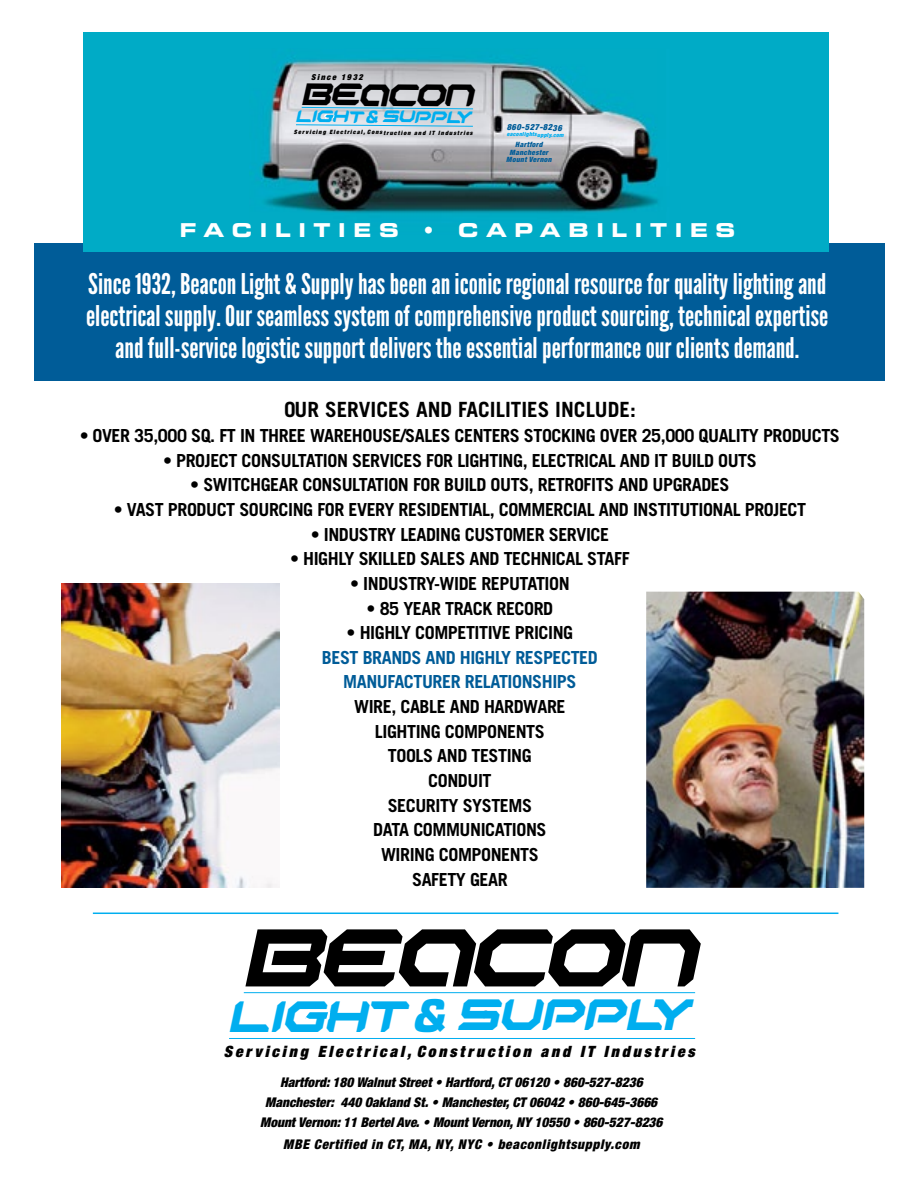
<style>
.page{position:relative;width:918px;height:1188px;background:#fff}
.page>*{position:absolute;margin:0;border:0;box-sizing:border-box;transform-origin:0 0}
.t1{font:italic 85.35px "Robotaur";color:#000}
.t2{font:italic 45.75px "Robotaur";color:#00aeef}
.t3{font:italic 700 43.8px "Eurostile LT Std";color:#00aeef}
.t4{font:italic 32.4px "Robotaur";color:#000}
.t5{font:28.5px/32.1px "League Gothic";color:#fff;text-align:center}
.t6{font:700 21px "Trade Gothic";color:#000}
.t7{font:19.2px "Eurostile LT Std Bold Ex 2";color:#fff}
.t8{font:700 18px/24.6px "Trade Gothic";letter-spacing:-.025em;color:#000;text-align:center}
.t9{font:700 18px/24.6px "Trade Gothic";letter-spacing:-.025em;color:#005c98;text-align:center}
.t10{font:italic 17.4px "Robotaur";color:#00aeef}
.t11{font:italic 700 16.65px "Eurostile LT Std";color:#00aeef}
.t12{font:italic 900 condensed 15.6px "Helvetica Neue LT Std";letter-spacing:.185em;color:#000}
.t13{font:italic 900 condensed 13.35px/19.6px "Helvetica Neue LT Std";color:#000;text-align:center}
.t14{font:italic 900 condensed 13.35px "Helvetica Neue LT Std";letter-spacing:.05em;color:#000}
.t15{font:italic 900 condensed 8.55px "Helvetica Neue LT Std";letter-spacing:.05em;color:#005c98}
.t16{font:italic 900 condensed 8.25px "Helvetica Neue LT Std";letter-spacing:.185em;color:#000}
.t17{font:italic 900 condensed 7.2px/7.6px "Helvetica Neue LT Std";letter-spacing:.05em;color:#005c98;text-align:center}
.t18{font:italic 900 condensed 6px "Helvetica Neue LT Std";letter-spacing:.185em;color:#000}
.t19{font:italic 900 condensed 5.7px "Helvetica Neue LT Std";letter-spacing:.05em;color:#00aeef}
</style>
<div class="page">
<div style="left:34px;top:244px;width:851px;height:137px;background:#005c98"></div>
<div style="left:83px;top:33px;width:746px;height:219px;background:#00abc6"></div>
<svg style="left:305px;top:1012px;width:23px;height:7px"></svg>
<hr style="left:244px;top:992px;width:451px;height:1px;background:#00aeef">
<hr style="left:229px;top:1038px;width:466px;height:1px;background:#00aeef">
<img style="left:260px;top:59px;width:399px;height:154px">
<svg style="left:302px;top:107px;width:171px;height:12px;background:#c0d1db"></svg>
<svg style="left:296px;top:125px;width:177px;height:1px"></svg>
<hr style="left:93px;top:913px;width:745px;height:1px;background:#00aeef">
<img style="left:646px;top:592px;width:218px;height:296px">
<img style="left:826px;top:853px;width:12px;height:35px">
<img style="left:61px;top:584px;width:218px;height:304px">
<p class="t16" style="left:311px;top:72px;width:53px">Since 1932</p>
<h3 class="t4" style="left:301px;top:76px;width:181px">BEACON</h3>
<p class="t18" style="left:294px;top:129px;width:180px">Servicing Electrical, Construction and IT Industries</p>
<p class="t10" style="left:295px;top:106px;width:22px">L</p>
<p class="t11" style="left:365px;top:106px;width:31px">&amp; <sup>•</sup></p>
<p class="t10" style="left:311px;top:107px;width:165px">IGHT SUPPLY</p>
<p class="t15" style="left:507px;top:122px;width:56px">860-527-8236</p>
<p class="t19" style="left:507px;top:131px;width:59px">eaconlightsupply.com</p>
<p class="t17" style="left:506px;top:140px;width:47px">Hartford<br>Manchester<br>Mount Vernon</p>
<p class="t7" style="left:180px;top:217px;width:221px">FACILITIES</p>
<p class="t7" style="left:424px;top:217px;width:313px">• CAPABILITIES</p>
<p class="t5" style="left:86px;top:268px;width:744px">Since1932,BeaconLight &amp; Supplyhasbeenaniconicregional resourceforqualitylightingand electrical supply.Our seamless system ofcomprehensiveproductsourcing, technicalexpertise andfull-servicelogisticsupportdeliverstheessentialperformanceourclientsdemand.</p>
<p class="t6" style="left:284px;top:397px;width:353px">OUR SERVICES AND FACILITIES INCLUDE:</p>
<p class="t8" style="left:80px;top:423px;width:762px">• OVER 35,000 SQ. FT IN THREE WAREHOUSE/SALES CENTERS STOCKING OVER 25,000 QUALITY PRODUCTS</p>
<p class="t8" style="left:163px;top:448px;width:595px">• PROJECT CONSULTATION SERVICES FOR LIGHTING, ELECTRICAL AND IT BUILD OUTS</p>
<p class="t8" style="left:190px;top:472px;width:541px">• SWITCHGEAR CONSULTATION FOR BUILD OUTS, RETROFITS AND UPGRADES</p>
<p class="t8" style="left:114px;top:497px;width:694px">• VAST PRODUCT SOURCING FOR EVERY RESIDENTIAL, COMMERCIAL AND INSTITUTIONAL PROJECT</p>
<p class="t8" style="left:311px;top:522px;width:300px">• INDUSTRY LEADING CUSTOMER SERVICE</p>
<p class="t8" style="left:290px;top:546px;width:341px">• HIGHLY SKILLED SALES AND TECHNICAL STAFF</p>
<p class="t8" style="left:350px;top:571px;width:221px">• INDUSTRY-WIDE REPUTATION</p>
<p class="t8" style="left:367px;top:596px;width:188px">• 85 YEAR TRACK RECORD</p>
<p class="t8" style="left:347px;top:620px;width:228px">• HIGHLY COMPETITIVE PRICING</p>
<p class="t9" style="left:322px;top:645px;width:277px">BEST BRANDS AND HIGHLY RESPECTED<br>MANUFACTURER RELATIONSHIPS</p>
<p class="t8" style="left:354px;top:694px;width:213px">WIRE, CABLE AND HARDWARE<br>LIGHTING COMPONENTS<br>TOOLS AND TESTING<br>CONDUIT<br>SECURITY SYSTEMS<br>DATA COMMUNICATIONS<br>WIRING COMPONENTS<br>SAFETY GEAR</p>
<h1 class="t1" style="left:242px;top:908px;width:475px">BEACON</h1>
<h2 class="t2" style="left:228px;top:990px;width:54px">L</h2>
<h3 class="t3" style="left:411px;top:989px;width:80px">&amp; <sup>•</sup></h3>
<h2 class="t2" style="left:270px;top:988px;width:431px">IGHT SUPPLY</h2>
<p class="t12" style="left:224px;top:1041px;width:472px">Servicing Electrical, Construction and IT Industries</p>
<p class="t13" style="left:260px;top:1073px;width:404px">Hartford: 180 Walnut Street • Hartford, CT 06120 • 860-527-8236<br>Manchester: 440 Oakland St. • Manchester, CT 06042 • 860-645-3666<br>Mount Vernon: 11 Bertel Ave. • Mount Vernon, NY10550 • 860-527-8236</p>
<p class="t14" style="left:283px;top:1136px;width:359px">MBE Certified in CT, MA, NY, NYC • beaconlightsupply.com</p>
</div>
